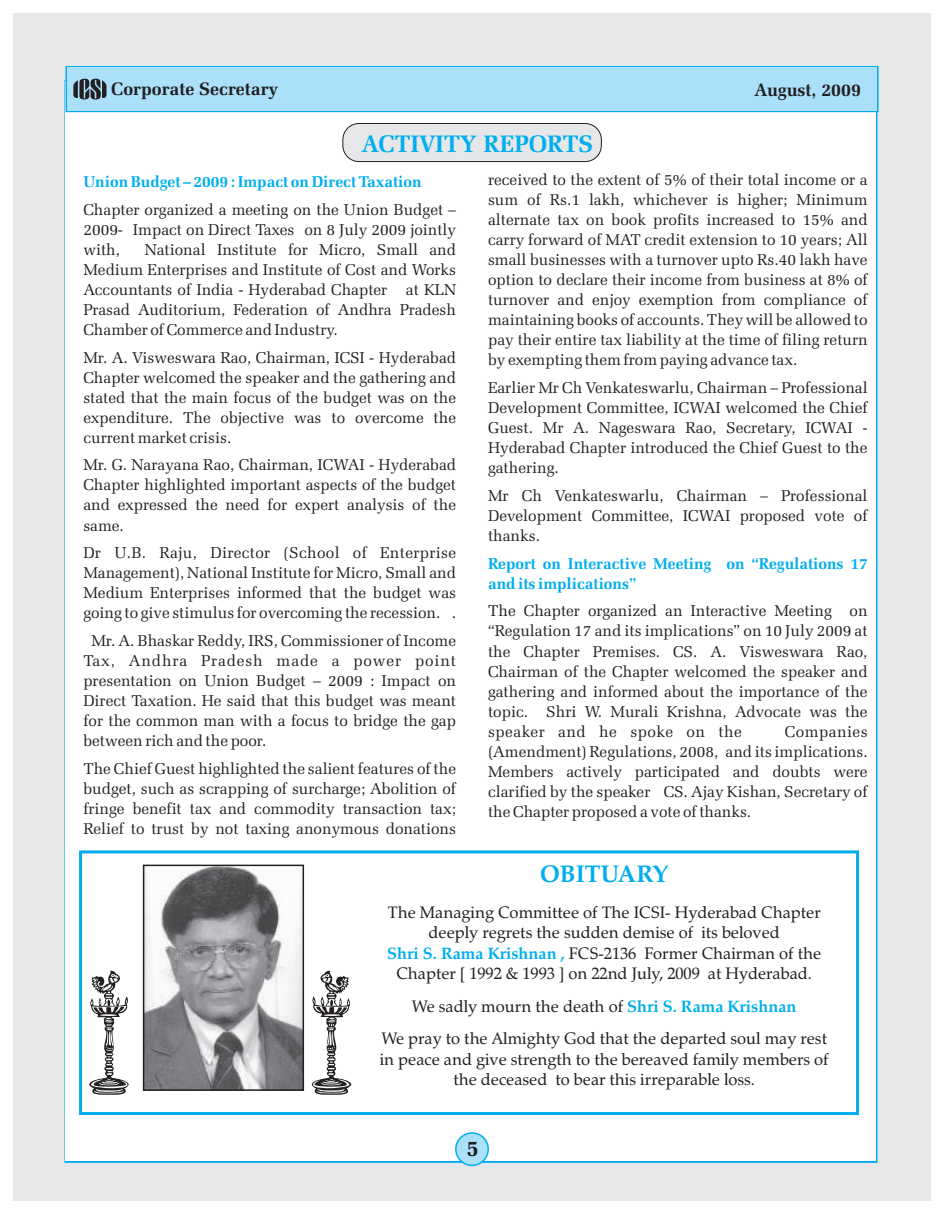
<style>
.page{position:relative;width:945px;height:1215px;background:#fff}
.page>*{position:absolute;margin:0;border:0;box-sizing:border-box;transform-origin:0 0}
.t1{font:700 24px "Zapf Elliptical 711 BT";color:#00aeef}
.t2{font:700 24px "Zapf Calligraphic 801 BT";color:#00aeef}
.t3{font:700 22.5px "Zapf Elliptical 711 BT";color:#231f20}
.t4{font:700 18px "Zapf Elliptical 711 BT";color:#231f20}
.t5{font:16.5px/20.4px "Zapf Calligraphic 801 BT";color:#231f20;text-align:center}
.t6{font:15.75px/20.1px "Zapf Elliptical 711 BT";color:#231f20;text-align:justify}
.t7{font:700 15.75px/20.1px "Zapf Elliptical 711 BT";color:#00aeef}
.s1{font-weight:700;color:#00aeef}
</style>
<div class="page">
<div style="left:14px;top:14px;width:918px;height:1188px;background:#e6e7e9"></div>
<div style="left:66px;top:81px;width:810px;height:1080px;background:#fff"></div>
<div style="left:455px;top:1132px;width:34px;height:34px;background:#aae0f9;border:2px solid #00aeef;border-radius:50%"></div>
<div style="left:66px;top:66px;width:813px;height:46px;border:3px solid #00aeef"></div>
<div style="left:67px;top:68px;width:810px;height:43px;background:#aae0f9"></div>
<svg style="left:73px;top:79px;width:34px;height:21px"></svg>
<div style="left:79px;top:850px;width:780px;height:265px;border:3px solid #00aeef"></div>
<img style="left:146px;top:868px;width:155px;height:220px">
<div style="left:143px;top:865px;width:161px;height:226px;border:2px solid #231f20"></div>
<svg style="left:89px;top:971px;width:40px;height:124px"></svg>
<svg style="left:312px;top:971px;width:39px;height:124px"></svg>
<div style="left:343px;top:123px;width:259px;height:39px;background:#e6e7e9;border:1px solid #231f20;border-radius:16px"></div>
<p class="t4" style="left:111px;top:81px;width:169px">Corporate Secretary</p>
<p class="t4" style="left:755px;top:82px;width:108px">August, 2009</p>
<h1 class="t1" style="left:362px;top:133px;width:232px">ACTIVITY REPORTS</h1>
<p class="t7" style="left:83px;top:173px;width:340px">Union Budget – 2009 : Impact on Direct Taxation</p>
<p class="t6" style="left:83px;top:201px;width:374px">Chapter organized a meeting on the Union Budget – 2009- Impact on Direct Taxes on 8 July 2009 jointly with,</p>
<p class="t6" style="left:488px;top:171px;width:381px">received to the extent of 5% of their total income or a sum of Rs.1 lakh, whichever is higher; Minimum alternate tax on book profits increased to 15% and carry forward of MAT credit extension to 10 years; All small businesses with a turnover upto Rs.40 lakh have option to declare their income from business at 8% of turnover and enjoy exemption from compliance of maintaining books of accounts. They will be allowed to pay their entire tax liability at the time of filing return by exempting them from paying advance tax.</p>
<p class="t6" style="left:488px;top:379px;width:381px">Earlier Mr Ch Venkateswarlu, Chairman – Professional Development Committee, ICWAI welcomed the Chief Guest. Mr A. Nageswara Rao, Secretary, ICWAI - Hyderabad Chapter introduced the Chief Guest to the gathering.</p>
<p class="t6" style="left:488px;top:487px;width:381px">Mr Ch Venkateswarlu, Chairman – Professional Development Committee, ICWAI proposed vote of thanks.</p>
<p class="t6" style="left:83px;top:241px;width:374px;text-indent:61px">National Institute for Micro, Small and Medium Enterprises and Institute of Cost and Works Accountants of India - Hyderabad Chapter at KLN Prasad Auditorium, Federation of Andhra Pradesh Chamber of Commerce and Industry.</p>
<p class="t6" style="left:83px;top:348px;width:374px">Mr. A. Visweswara Rao, Chairman, ICSI - Hyderabad Chapter welcomed the speaker and the gathering and stated that the main focus of the budget was on the expenditure. The objective was to overcome the current market crisis.</p>
<p class="t6" style="left:83px;top:456px;width:374px">Mr. G. Narayana Rao, Chairman, ICWAI - Hyderabad Chapter highlighted important aspects of the budget and expressed the need for expert analysis of the same.</p>
<p class="t6" style="left:83px;top:544px;width:374px">Dr U.B. Raju, Director (School of Enterprise Management), National Institute for Micro, Small and Medium Enterprises informed that the budget was going to give stimulus for overcoming the recession. .</p>
<p class="t6" style="left:83px;top:632px;width:374px;text-indent:8px">Mr. A. Bhaskar Reddy, IRS, Commissioner of Income Tax, Andhra Pradesh made a power point presentation on Union Budget – 2009 : Impact on Direct Taxation. He said that this budget was meant for the common man with a focus to bridge the gap between rich and the poor.</p>
<p class="t6" style="left:83px;top:760px;width:374px">The Chief Guest highlighted the salient features of the budget, such as scrapping of surcharge; Abolition of fringe benefit tax and commodity transaction tax; Relief to trust by not taxing anonymous donations</p>
<p class="t7" style="left:488px;top:555px;width:381px">Report on Interactive Meeting on “Regulations 17 and its implications”</p>
<p class="t6" style="left:488px;top:602px;width:381px">The Chapter organized an Interactive Meeting on “Regulation 17 and its implications” on 10 July 2009 at the Chapter Premises. CS. A. Visweswara Rao, Chairman of the Chapter welcomed the speaker and gathering and informed about the importance of the topic. Shri W. Murali Krishna, Advocate was the speaker and he spoke on the</p>
<p class="t6" style="left:488px;top:723px;width:381px;text-indent:297px">Companies (Amendment) Regulations, 2008, and its implications.<br>Members actively participated and doubts were clarified by the speaker CS. Ajay Kishan, Secretary of the Chapter proposed a vote of thanks.</p>
<h1 class="t2" style="left:540px;top:864px;width:130px">OBITUARY</h1>
<p class="t5" style="left:388px;top:903px;width:434px">The Managing Committee of The ICSI- Hyderabad Chapter deeply regrets the sudden demise of its beloved</p>
<p class="t5" style="left:396px;top:964px;width:417px">Chapter [ 1992 &amp; 1993 ] on 22nd July, 2009 at Hyderabad.</p>
<p class="t5" style="left:387px;top:944px;width:435px"><span class="s1">Shri S. Rama Krishnan ,</span> FCS-2136 Former Chairman of the</p>
<p class="t5" style="left:412px;top:997px;width:386px">We sadly mourn the death of <span class="s1">Shri S. Rama Krishnan</span></p>
<p class="t5" style="left:380px;top:1030px;width:450px">We pray to the Almighty God that the departed soul may rest in peace and give strength to the bereaved family members of the deceased to bear this irreparable loss.</p>
<h2 class="t3" style="left:466px;top:1139px;width:14px">5</h2>
</div>
